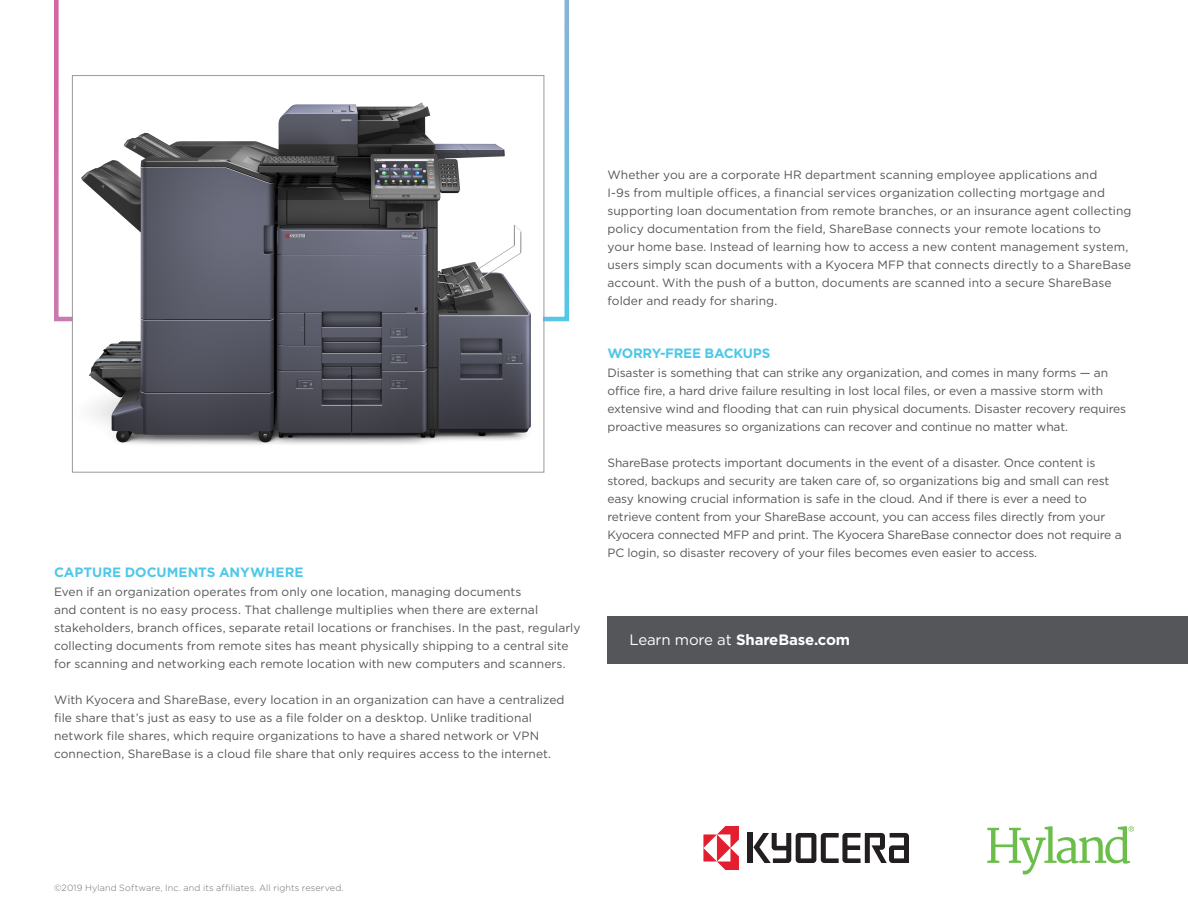
<style>
.page{position:relative;width:1188px;height:918px;background:#fff}
.page>*{position:absolute;margin:0;border:0;box-sizing:border-box;transform-origin:0 0}
.t1{font:700 15px "Gotham HTF";letter-spacing:-.01em;color:#fff}
.t2{font:700 13.5px "Gotham HTF";letter-spacing:-.005em;color:#4ec8e8}
.t3{font:12px/18px "Gotham HTF";color:#54565a}
.t4{font:300 9px "Gotham HTF";letter-spacing:.015em;color:#6e6c70}
.s1{font-weight:400}
</style>
<div class="page">
<svg style="left:987px;top:826px;width:147px;height:48px"></svg>
<div style="left:608px;top:616px;width:580px;height:48px;background:#54565a"></div>
<svg style="left:54px;top:0;width:515px;height:321px"></svg>
<div style="left:748px;top:833px;width:5px;height:30px;background:#231f20"></div>
<svg style="left:753px;top:833px;width:156px;height:30px"></svg>
<svg style="left:703px;top:826px;width:36px;height:44px"></svg>
<img style="left:73px;top:95px;width:469px;height:350px">
<p class="t2" style="left:54px;top:564px;width:251px">CAPTURE DOCUMENTS ANYWHERE</p>
<p class="t3" style="left:54px;top:583px;width:528px">Even if an organization operates from only one location, managing documents<br>and content is no easy process. That challenge multiplies when there are external stakeholders, branch offices, separate retail locations or franchises. In the past, regularly collecting documents from remote sites has meant physically shipping to a central site for scanning and networking each remote location with new computers and scanners.</p>
<p class="t3" style="left:54px;top:691px;width:512px">With Kyocera and ShareBase, every location in an organization can have a centralized file share that’s just as easy to use as a file folder on a desktop. Unlike traditional network file shares, which require organizations to have a shared network or VPN connection, ShareBase is a cloud file share that only requires access to the internet.</p>
<p class="t3" style="left:608px;top:166px;width:526px">Whether you are a corporate HR department scanning employee applications and<br>I-9s from multiple offices, a financial services organization collecting mortgage and supporting loan documentation from remote branches, or an insurance agent collecting policy documentation from the field, ShareBase connects your remote locations to<br>your home base. Instead of learning how to access a new content management system, users simply scan documents with a Kyocera MFP that connects directly to a ShareBase account. With the push of a button, documents are scanned into a secure ShareBase folder and ready for sharing.</p>
<p class="t2" style="left:608px;top:345px;width:164px">WORRY-FREE BACKUPS</p>
<p class="t3" style="left:608px;top:364px;width:520px">Disaster is something that can strike any organization, and comes in many forms — an office fire, a hard drive failure resulting in lost local files, or even a massive storm with extensive wind and flooding that can ruin physical documents. Disaster recovery requires proactive measures so organizations can recover and continue no matter what.</p>
<p class="t3" style="left:608px;top:454px;width:516px">ShareBase protects important documents in the event of a disaster. Once content is stored, backups and security are taken care of, so organizations big and small can rest easy knowing crucial information is safe in the cloud. And if there is ever a need to retrieve content from your ShareBase account, you can access files directly from your Kyocera connected MFP and print. The Kyocera ShareBase connector does not require a PC login, so disaster recovery of your files becomes even easier to access.</p>
<p class="t1" style="left:629px;top:631px;width:222px"><span class="s1">Learn more at</span> ShareBase.com</p>
<p class="t4" style="left:54px;top:883px;width:291px">©2019 Hyland Software, Inc. and its affiliates. All rights reserved.</p>
</div>
